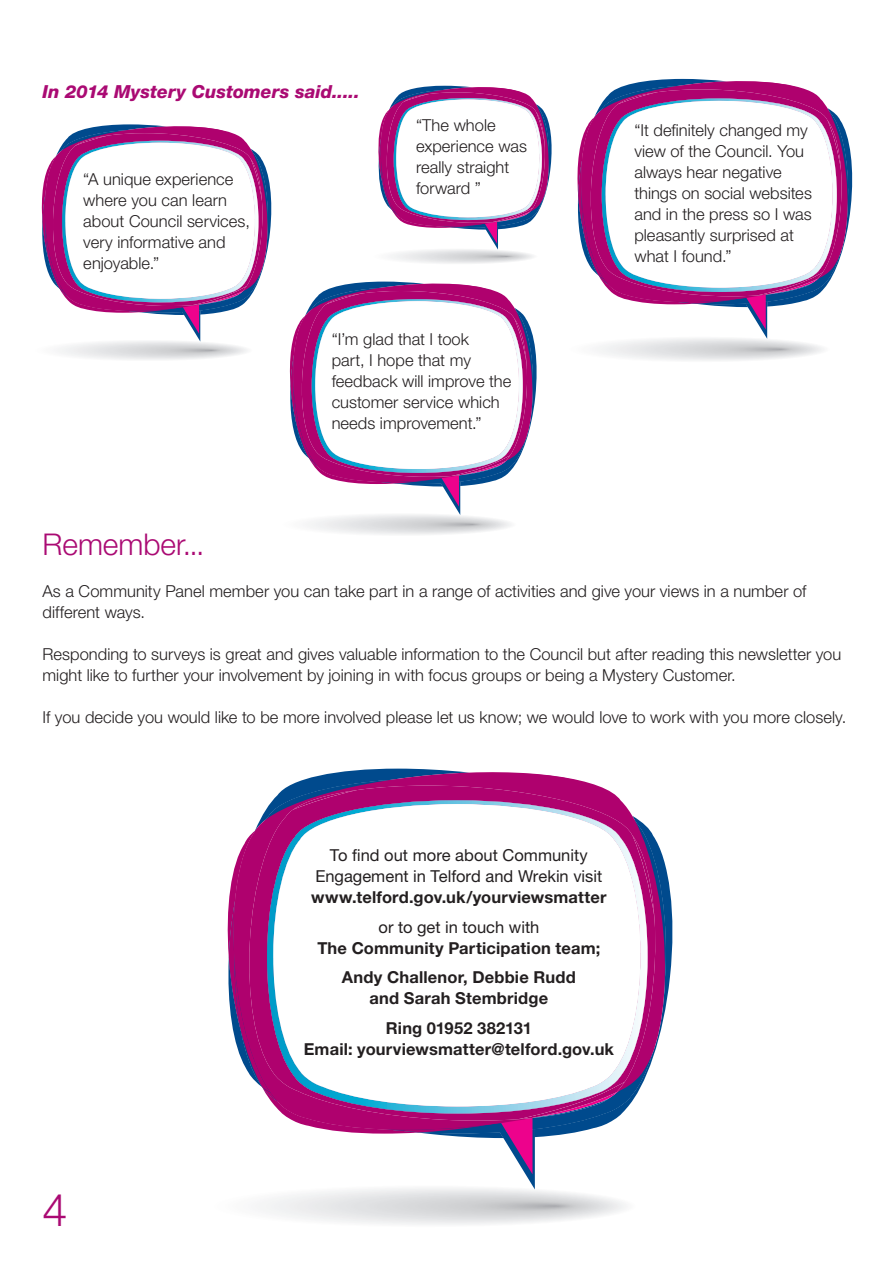
<style>
.page{position:relative;width:893px;height:1263px;background:#fff}
.page>*{position:absolute;margin:0;border:0;box-sizing:border-box;transform-origin:0 0}
.t1{font:300 45px "Helvetica Neue LT Std";color:#aa0a73}
.t2{font:300 30px "Helvetica Neue LT Std";color:#aa0a73}
.t3{font:italic 800 18px "Helvetica Neue LT Std";color:#aa0a73}
.t4{font:300 16.5px/21px "Helvetica Neue LT Std";color:#231f20}
.t5{font:700 16.5px/29.5px "Helvetica Neue LT Std";letter-spacing:.01em;color:#231f20;text-align:center}
.t6{font:16.5px/21px "Helvetica Neue LT Std";color:#231f20;text-align:center}
</style>
<div class="page">
<svg style="left:41px;top:124px;width:230px;height:236px"></svg>
<svg style="left:324px;top:284px;width:171px;height:7px"></svg>
<svg style="left:289px;top:291px;width:244px;height:244px"></svg>
<svg style="left:641px;top:79px;width:209px;height:147px"></svg>
<svg style="left:616px;top:82px;width:230px;height:19px"></svg>
<svg style="left:605px;top:89px;width:237px;height:12px;background:#a2388c"></svg>
<svg style="left:577px;top:101px;width:271px;height:260px"></svg>
<svg style="left:378px;top:86px;width:174px;height:178px"></svg>
<svg style="left:334px;top:769px;width:334px;height:236px"></svg>
<svg style="left:233px;top:773px;width:430px;height:186px"></svg>
<svg style="left:228px;top:959px;width:438px;height:266px"></svg>
<svg style="left:247px;top:785px;width:408px;height:335px;fill:#af016e"></svg>
<svg style="left:267px;top:800px;width:381px;height:313px"></svg>
<svg style="left:273px;top:804px;width:367px;height:302px"></svg>
<p class="t3" style="left:43px;top:81px;width:319px">In 2014 Mystery Customers said.....</p>
<p class="t4" style="left:83px;top:168px;width:168px">“A unique experience where you can learn about Council services, very informative and enjoyable.”</p>
<p class="t4" style="left:416px;top:115px;width:113px">“The whole experience was really straight forward ”</p>
<p class="t4" style="left:332px;top:328px;width:181px">“I’m glad that I took<br>part, I hope that my feedback will improve the customer service which needs improvement.”</p>
<p class="t4" style="left:634px;top:119px;width:179px">“It definitely changed my view of the Council. You always hear negative things on social websites and in the press so I was pleasantly surprised at what I found.”</p>
<h2 class="t2" style="left:43px;top:526px;width:164px">Remember...</h2>
<p class="t4" style="left:43px;top:580px;width:765px">As a Community Panel member you can take part in a range of activities and give your views in a number of different ways.</p>
<p class="t4" style="left:43px;top:643px;width:800px">Responding to surveys is great and gives valuable information to the Council but after reading this newsletter you might like to further your involvement by joining in with focus groups or being a Mystery Customer.</p>
<p class="t4" style="left:43px;top:706px;width:805px">If you decide you would like to be more involved please let us know; we would love to work with you more closely.</p>
<h1 class="t1" style="left:43px;top:1182px;width:27px">4</h1>
<p class="t6" style="left:315px;top:844px;width:289px">To find out more about Community<br>Engagement in Telford and Wrekin visit</p>
<p class="t5" style="left:311px;top:882px;width:297px">www.telford.gov.uk/yourviewsmatter</p>
<p class="t6" style="left:378px;top:916px;width:162px">or to get in touch with</p>
<p class="t5" style="left:317px;top:932px;width:284px">The Community Participation team;<br>Andy Challenor, Debbie Rudd</p>
<p class="t5" style="left:370px;top:983px;width:180px">and Sarah Stembridge<br>Ring 01952 382131</p>
<p class="t5" style="left:304px;top:1033px;width:312px">Email: yourviewsmatter@telford.gov.uk</p>
</div>
